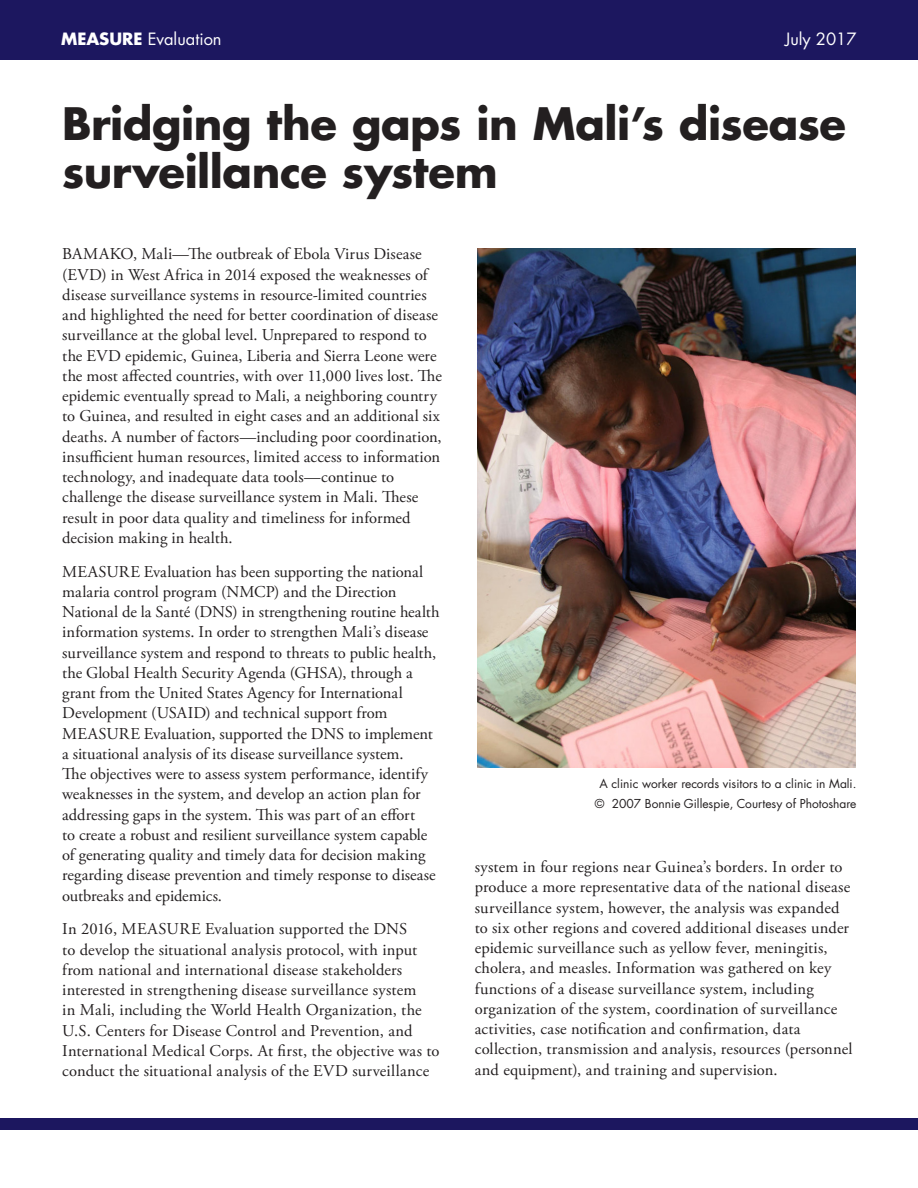
<style>
.page{position:relative;width:918px;height:1188px;background:#fff}
.page>*{position:absolute;margin:0;border:0;box-sizing:border-box;transform-origin:0 0}
.t1{font:700 43.5px/48.2px "Futura LT Pro";letter-spacing:-.01em;color:#231f20}
.Text{font:16.5px/20.2px "Adobe Garamond Pro";letter-spacing:.005em;color:#231f20}
.t2{font:16.5px "Futura LT Pro";color:#fff}
.t3{font:12px "Futura LT Pro";color:#231f20}
.s1{font-weight:700}
</style>
<div class="page">
<div style="left:0;top:0;width:918px;height:60px;background:#1c175f"></div>
<div style="left:0;top:1118px;width:918px;height:12px;background:#1c175f"></div>
<img style="left:477px;top:248px;width:378px;height:520px">
<p class="t2" style="left:61px;top:27px;width:162px"><span class="s1">MEASURE</span> Evaluation</p>
<p class="t2" style="left:785px;top:27px;width:73px">July 2017</p>
<p class="t1" style="left:62px;top:98px;width:785px">Bridging the gaps in Mali’s disease surveillance system</p>
<p class="Text" style="left:62px;top:245px;width:381px">BAMAKO, Mali—The outbreak of Ebola Virus Disease (EVD) in West Africa in 2014 exposed the weaknesses of disease surveillance systems in resource-limited countries and highlighted the need for better coordination of disease surveillance at the global level. Unprepared to respond to the EVD epidemic, Guinea, Liberia and Sierra Leone were the most affected countries, with over 11,000 lives lost. The epidemic eventually spread to Mali, a neighboring country to Guinea, and resulted in eight cases and an additional six deaths. A number of factors—including poor coordination, insufficient human resources, limited access to information technology, and inadequate data tools—continue to challenge the disease surveillance system in Mali. These result in poor data quality and timeliness for informed decision making in health.</p>
<p class="Text" style="left:62px;top:562px;width:379px">MEASURE Evaluation has been supporting the national malaria control program (NMCP) and the Direction National de la Santé (DNS) in strengthening routine health information systems. In order to strengthen Mali’s disease surveillance system and respond to threats to public health, the Global Health Security Agenda (GHSA), through a grant from the United States Agency for International Development (USAID) and technical support from MEASURE Evaluation, supported the DNS to implement a situational analysis of its disease surveillance system.<br>The objectives were to assess system performance, identify weaknesses in the system, and develop an action plan for addressing gaps in the system. This was part of an effort<br>to create a robust and resilient surveillance system capable of generating quality and timely data for decision making regarding disease prevention and timely response to disease outbreaks and epidemics.</p>
<p class="Text" style="left:62px;top:920px;width:379px">In 2016, MEASURE Evaluation supported the DNS<br>to develop the situational analysis protocol, with input from national and international disease stakeholders interested in strengthening disease surveillance system<br>in Mali, including the World Health Organization, the U.S. Centers for Disease Control and Prevention, and International Medical Corps. At first, the objective was to conduct the situational analysis of the EVD surveillance</p>
<p class="t3" style="left:600px;top:776px;width:258px">A clinic worker records visitors to a clinic in Mali.</p>
<p class="t3" style="left:595px;top:795px;width:263px">© 2007 Bonnie Gillespie, Courtesy of Photoshare</p>
<p class="Text" style="left:475px;top:857px;width:379px">system in four regions near Guinea’s borders. In order to produce a more representative data of the national disease surveillance system, however, the analysis was expanded to six other regions and covered additional diseases under epidemic surveillance such as yellow fever, meningitis, cholera, and measles. Information was gathered on key functions of a disease surveillance system, including organization of the system, coordination of surveillance activities, case notification and confirmation, data collection, transmission and analysis, resources (personnel and equipment), and training and supervision.</p>
</div>
